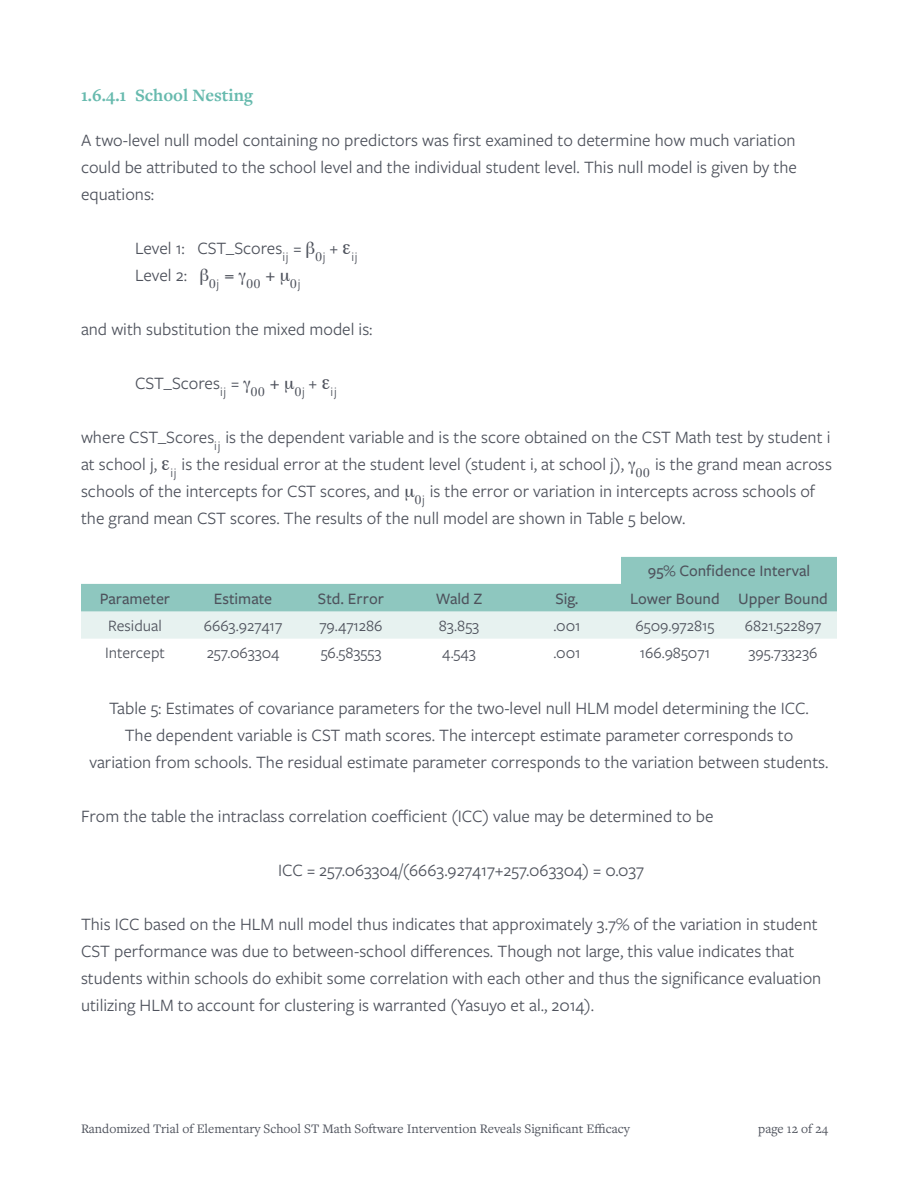
<style>
.page{position:relative;width:918px;height:1188px;background:#fff}
.page>*{position:absolute;margin:0;border:0;box-sizing:border-box;transform-origin:0 0}
.t1{font:18px/27px "Freight Sans Pro";color:#4e525c}
.t2{font:700 18px "Freight Text Pro";color:#67baae}
.t3{font:16.5px "Freight Sans Pro";color:#4e525c}
.t4{font:500 16.5px "Freight Sans Pro";color:#4e525c}
.t5{font:13.5px "Freight Text Pro";color:#4e525c}
.t6{font:13.05px "Freight Sans Pro";color:#4e525c}
</style>
<div class="page">
<svg style="left:81px;top:557px;width:756px;height:82px"></svg>
<p class="t2" style="left:81px;top:83px;width:174px">1.6.4.1 School Nesting</p>
<p class="t1" style="left:81px;top:126px;width:718px;text-align:justify">A two-level null model containing no predictors was first examined to determine how much variation could be attributed to the school level and the individual student level. This null model is given by the equations:</p>
<p class="t1" style="left:135px;top:234px;width:224px">Level 1: CST_Scores<sub>ij</sub> = <sub>j</sub> + <sub>ij</sub></p>
<p class="t1" style="left:135px;top:261px;width:54px">Level 2:</p>
<p class="t6" style="left:217px;top:275px;width:4px">j</p>
<p class="t6" style="left:298px;top:275px;width:4px">j</p>
<p class="t1" style="left:81px;top:315px;width:293px">and with substitution the mixed model is:</p>
<p class="t1" style="left:135px;top:369px;width:106px">CST_Scores<sub>ij</sub> =</p>
<p class="t6" style="left:302px;top:383px;width:36px">j <sup>+</sup> ij</p>
<p class="t1" style="left:81px;top:423px;width:751px">where CST_Scores<sub>ij</sub> is the dependent variable and is the score obtained on the CST Math test by student i at school j, <sub>ij</sub> is the residual error at the student level (student i, at school j),</p>
<p class="t1" style="left:81px;top:450px;width:752px;text-indent:574px">is the grand mean across schools of the intercepts for CST scores, and <sub>j</sub> is the error or variation in intercepts across schools of the grand mean CST scores. The results of the null model are shown in Table 5 below.</p>
<p class="t4" style="left:648px;top:560px;width:164px">95% Confidence Interval</p>
<p class="t4" style="left:100px;top:587px;width:72px">Parameter</p>
<p class="t4" style="left:214px;top:587px;width:60px">Estimate</p>
<p class="t4" style="left:318px;top:587px;width:68px">Std. Error</p>
<p class="t4" style="left:436px;top:587px;width:48px">Wald Z</p>
<p class="t4" style="left:555px;top:587px;width:25px">Sig.</p>
<p class="t4" style="left:630px;top:587px;width:91px">Lower Bound</p>
<p class="t4" style="left:738px;top:587px;width:91px">Upper Bound</p>
<p class="t3" style="left:108px;top:614px;width:55px">Residual</p>
<p class="t3" style="left:204px;top:614px;width:80px">6663.927417</p>
<p class="t3" style="left:319px;top:614px;width:65px">79.471286</p>
<p class="t3" style="left:439px;top:614px;width:42px">83.853</p>
<p class="t3" style="left:554px;top:614px;width:28px">.001</p>
<p class="t3" style="left:636px;top:614px;width:80px">6509.972815</p>
<p class="t3" style="left:745px;top:614px;width:78px">6821.522897</p>
<p class="t3" style="left:105px;top:641px;width:61px">Intercept</p>
<p class="t3" style="left:207px;top:641px;width:74px">257.063304</p>
<p class="t3" style="left:321px;top:641px;width:62px">56.583553</p>
<p class="t3" style="left:442px;top:641px;width:35px">4.543</p>
<p class="t3" style="left:554px;top:641px;width:28px">.001</p>
<p class="t3" style="left:640px;top:641px;width:72px">166.985071</p>
<p class="t3" style="left:749px;top:641px;width:70px">395.733236</p>
<p class="t1" style="left:89px;top:694px;width:741px;text-align:center">Table 5: Estimates of covariance parameters for the two-level null HLM model determining the ICC.<br>The dependent variable is CST math scores. The intercept estimate parameter corresponds to<br>variation from schools. The residual estimate parameter corresponds to the variation between students.</p>
<p class="t1" style="left:81px;top:802px;width:634px">From the table the intraclass correlation coefficient (ICC) value may be determined to be</p>
<p class="t1" style="left:278px;top:856px;width:368px">ICC = 257.063304/(6663.927417+257.063304) = 0.037</p>
<p class="t1" style="left:81px;top:910px;width:742px">This ICC based on the HLM null model thus indicates that approximately 3.7% of the variation in student CST performance was due to between-school differences. Though not large, this value indicates that students within schools do exhibit some correlation with each other and thus the significance evaluation utilizing HLM to account for clustering is warranted (Yasuyo et al., 2014).</p>
<p class="t5" style="left:81px;top:1119px;width:550px">Randomized Trial of Elementary School ST Math Software Intervention Reveals Significant Efficacy</p>
<p class="t5" style="left:758px;top:1119px;width:71px">page 12 of 24</p>
</div>
